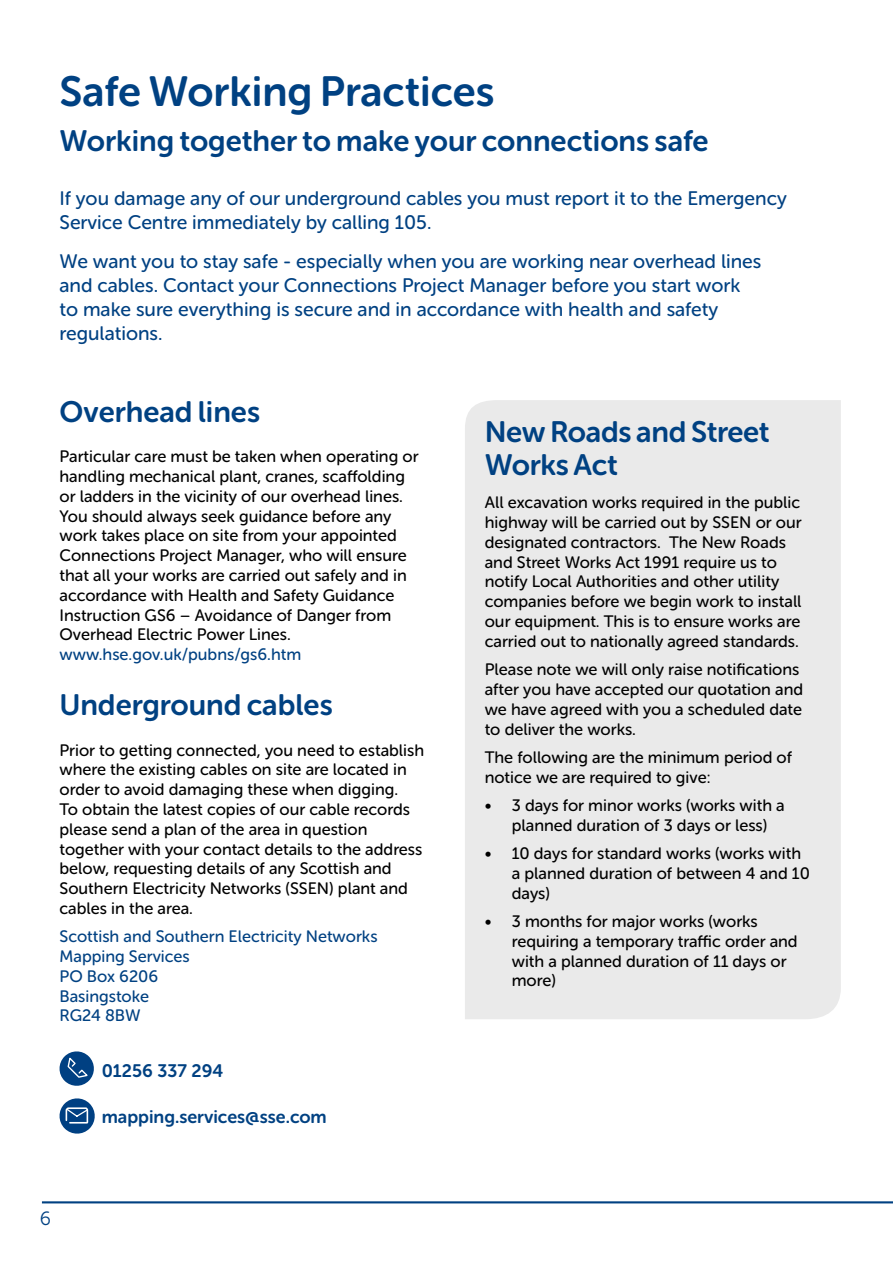
<style>
.page{position:relative;width:893px;height:1263px;background:#fff}
.page>*{position:absolute;margin:0;border:0;box-sizing:border-box;transform-origin:0 0}
.t1{font:42px "Museo Sans Rounded 700";color:#004182}
.t2{font:29.4px/33px "Museo Sans Rounded 700";color:#004182}
.t3{font:19.5px/24px "Museo Sans Rounded 500";color:#004182}
.t4{font:19.05px "Museo Sans Rounded 300";color:#004182}
.t5{font:18px "Museo Sans Rounded 700";color:#004182}
.t6{font:16.5px/19.8px "Museo Sans Rounded 500";color:#000}
.t7{font:16.5px/19.8px "Museo Sans Rounded 500";color:#004182}
</style>
<div class="page">
<hr style="left:42px;top:1201px;width:851px;height:2px;background:#004182">
<div style="left:465px;top:400px;width:376px;height:619px;background:#eaeaea"></div>
<svg style="left:59px;top:1051px;width:35px;height:35px"></svg>
<svg style="left:59px;top:1098px;width:36px;height:36px"></svg>
<h1 class="t1" style="left:60px;top:68px;width:436px">Safe Working Practices</h1>
<h2 class="t2" style="left:60px;top:124px;width:651px">Working together to make your connections safe</h2>
<p class="t3" style="left:60px;top:187px;width:729px">If you damage any of our underground cables you must report it to the Emergency<br>Service Centre immediately by calling 105.</p>
<p class="t3" style="left:60px;top:249px;width:703px">We want you to stay safe - especially when you are working near overhead lines and cables. Contact your Connections Project Manager before you start work to make sure everything is secure and in accordance with health and safety regulations.</p>
<h2 class="t2" style="left:60px;top:396px;width:202px">Overhead lines</h2>
<p class="t6" style="left:60px;top:447px;width:361px">Particular care must be taken when operating or handling mechanical plant, cranes, scaffolding or ladders in the vicinity of our overhead lines.<br>You should always seek guidance before any work takes place on site from your appointed Connections Project Manager, who will ensure that all your works are carried out safely and in accordance with Health and Safety Guidance Instruction GS6 – Avoidance of Danger from Overhead Electric Power Lines.</p>
<p class="t7" style="left:60px;top:645px;width:243px">www.hse.gov.uk/pubns/gs6.htm</p>
<h2 class="t2" style="left:60px;top:689px;width:275px">Underground cables</h2>
<p class="t6" style="left:60px;top:740px;width:366px">Prior to getting connected, you need to establish where the existing cables on site are located in order to avoid damaging these when digging.<br>To obtain the latest copies of our cable records please send a plan of the area in question together with your contact details to the address below, requesting details of any Scottish and Southern Electricity Networks (SSEN) plant and cables in the area.</p>
<p class="t7" style="left:60px;top:927px;width:320px">Scottish and Southern Electricity Networks<br>Mapping Services<br>PO Box 6206<br>Basingstoke<br>RG24 8BW</p>
<p class="t5" style="left:102px;top:1060px;width:123px">01256 337 294</p>
<p class="t5" style="left:102px;top:1107px;width:227px">mapping.services@sse.com</p>
<h2 class="t2" style="left:485px;top:415px;width:286px">New Roads and Street<br>Works Act</h2>
<p class="t6" style="left:485px;top:493px;width:318px">All excavation works required in the public highway will be carried out by SSEN or our designated contractors. The New Roads and Street Works Act 1991 require us to notify Local Authorities and other utility companies before we begin work to install our equipment. This is to ensure works are carried out to nationally agreed standards.</p>
<p class="t6" style="left:485px;top:660px;width:320px">Please note we will only raise notifications after you have accepted our quotation and we have agreed with you a scheduled date to deliver the works.</p>
<p class="t6" style="left:485px;top:747px;width:309px">The following are the minimum period of notice we are required to give:</p>
<p class="t6" style="left:485px;top:795px;width:301px;text-align:center">• 3 days for minor works (works with a planned duration of 3 days or less)</p>
<p class="t6" style="left:512px;top:843px;width:300px;text-indent:-27px">• 10 days for standard works (works with a planned duration of between 4 and 10 days)</p>
<p class="t6" style="left:512px;top:911px;width:287px;text-indent:-27px">• 3 months for major works (works requiring a temporary traffic order and with a planned duration of 11 days or more)</p>
<p class="t4" style="left:40px;top:1208px;width:13px">6</p>
</div>
